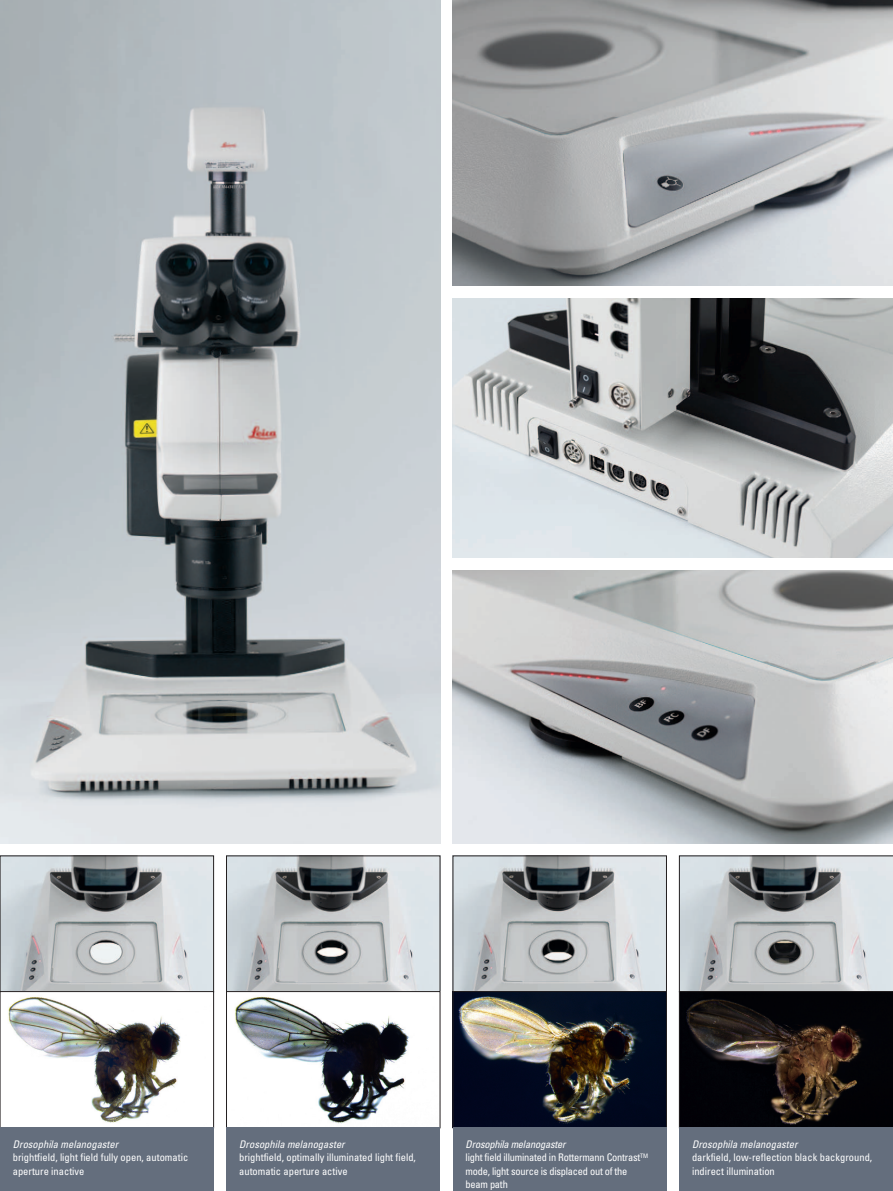
<style>
.page{position:relative;width:893px;height:1191px;background:#fff}
.page>*{position:absolute;margin:0;border:0;box-sizing:border-box;transform-origin:0 0}
.t1{font:condensed 10.5px/13.5px "Univers LT Std";color:#fff}
.t2{font:condensed 10.5px/13.5px "Univers LT Std";letter-spacing:-.02em;color:#fff}
.t3{font:italic condensed 10.5px "Univers LT Std";color:#fff}
.s1{font-style:italic}
</style>
<div class="page">
<img style="left:0;top:0;width:440px;height:843px">
<img style="left:453px;top:0;width:440px;height:285px">
<img style="left:453px;top:298px;width:440px;height:260px">
<img style="left:453px;top:570px;width:440px;height:273px">
<img style="left:2px;top:857px;width:210px;height:266px">
<div style="left:0;top:855px;width:214px;height:137px;border:1px solid #231f20"></div>
<img style="left:228px;top:857px;width:210px;height:267px">
<div style="left:226px;top:855px;width:214px;height:137px;border:1px solid #231f20"></div>
<img style="left:455px;top:857px;width:209px;height:269px">
<div style="left:0;top:991px;width:214px;height:137px;border:1px solid #231f20"></div>
<div style="left:226px;top:991px;width:214px;height:137px;border:1px solid #231f20"></div>
<div style="left:453px;top:991px;width:213px;height:137px;border:1px solid #231f20"></div>
<svg style="left:679px;top:855px;width:214px;height:272px;background:#666"></svg>
<div style="left:0;top:1127px;width:214px;height:64px;background:#646e7d"></div>
<div style="left:226px;top:1127px;width:214px;height:64px;background:#646e7d"></div>
<div style="left:453px;top:1127px;width:213px;height:64px;background:#646e7d"></div>
<div style="left:679px;top:1127px;width:214px;height:64px;background:#646e7d"></div>
<p class="t3" style="left:13px;top:1137px;width:107px">Drosophila melanogaster</p>
<p class="t1" style="left:13px;top:1150px;width:177px">brightfield, light field fully open, automatic aperture inactive</p>
<p class="t3" style="left:239px;top:1137px;width:107px">Drosophila melanogaster</p>
<p class="t1" style="left:239px;top:1150px;width:178px">brightfield, optimally illuminated light field, automatic aperture active</p>
<p class="t2" style="left:466px;top:1137px;width:184px"><span class="s1">Drosophila melanogaster<br></span>light field illuminated in rottermann contrast<sup>tm </sup>mode, light source is displaced out of the beam path</p>
<p class="t3" style="left:692px;top:1137px;width:107px">Drosophila melanogaster</p>
<p class="t1" style="left:692px;top:1150px;width:182px">darkfield, low-reflection black background, indirect illumination</p>
</div>
